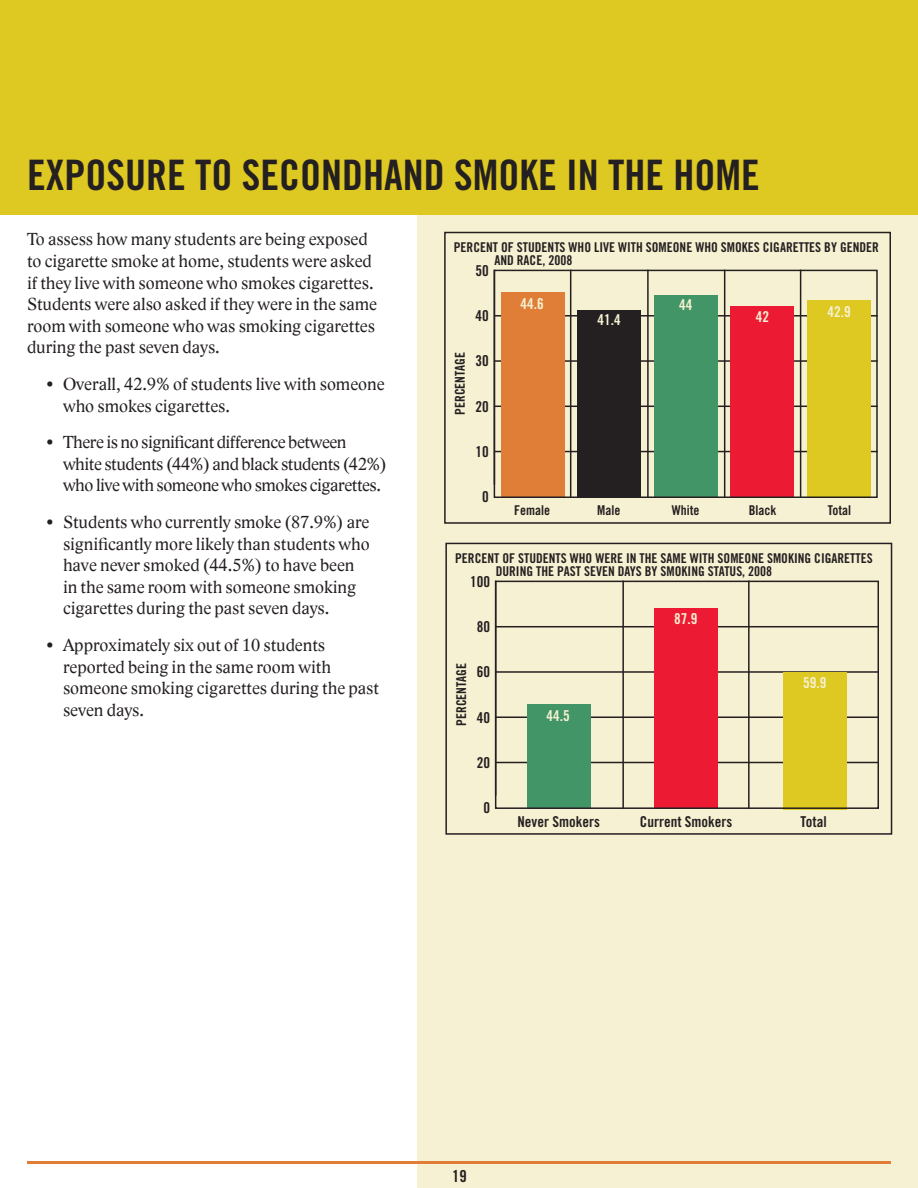
<style>
.page{position:relative;width:918px;height:1188px;background:#fff}
.page>*{position:absolute;margin:0;border:0;box-sizing:border-box;transform-origin:0 0}
.t1{font:42px "Trade Gothic Bold Cond Twenty";color:#241f20}
.t2{font:18px/21.6px "Lido STF";color:#241f20}
.t3{font:18px/21.6px "Lido STF";letter-spacing:-.02em;color:#241f20}
.t4{font:16.5px "Trade Gothic Bold Cond Twenty";color:#241f20}
.t5{font:15px "Trade Gothic Bold Cond Twenty";color:#241f20}
.t6{font:15px "Trade Gothic Bold Cond Twenty";color:#f6f1d2}
.t7{font:13.5px/13.5px "Trade Gothic Bold Cond Twenty";color:#241f20}
</style>
<div class="page">
<div style="left:418px;top:1px;width:500px;height:1187px;background:#f6f1d2"></div>
<div style="left:0;top:0;width:918px;height:215px;background:#dec822"></div>
<div style="left:445px;top:543px;width:447px;height:292px;border:2px solid #241f20"></div>
<hr style="left:748px;top:581px;width:2px;height:228px;background:#231f20">
<hr style="left:622px;top:581px;width:2px;height:228px;background:#241f20">
<hr style="left:495px;top:626px;width:384px;height:1px;background:#241f20">
<hr style="left:495px;top:671px;width:384px;height:2px;background:#241f20">
<hr style="left:495px;top:716px;width:384px;height:2px;background:#241f20">
<hr style="left:495px;top:762px;width:384px;height:1px;background:#241f20">
<div style="left:527px;top:704px;width:63px;height:104px;background:#429566"></div>
<div style="left:654px;top:608px;width:64px;height:200px;background:#ed1a33"></div>
<div style="left:783px;top:672px;width:63px;height:137px;background:#dec822"></div>
<div style="left:495px;top:581px;width:384px;height:228px;border:2px solid #241f20"></div>
<hr style="left:27px;top:1161px;width:864px;height:3px;background:#e07e37">
<div style="left:444px;top:232px;width:447px;height:292px;border:2px solid #241f20"></div>
<hr style="left:647px;top:270px;width:2px;height:228px;background:#231f20">
<hr style="left:724px;top:270px;width:1px;height:228px;background:#231f20">
<hr style="left:800px;top:270px;width:1px;height:228px;background:#231f20">
<hr style="left:570px;top:270px;width:1px;height:228px;background:#241f20">
<hr style="left:494px;top:315px;width:384px;height:2px;background:#241f20">
<hr style="left:494px;top:360px;width:384px;height:2px;background:#241f20">
<hr style="left:494px;top:406px;width:384px;height:1px;background:#241f20">
<hr style="left:494px;top:451px;width:384px;height:1px;background:#241f20">
<div style="left:501px;top:292px;width:63px;height:205px;background:#e07e37"></div>
<div style="left:577px;top:310px;width:64px;height:187px;background:#241f20"></div>
<div style="left:654px;top:295px;width:64px;height:202px;background:#429566"></div>
<div style="left:731px;top:306px;width:63px;height:191px;background:#ed1a33"></div>
<div style="left:807px;top:301px;width:64px;height:196px;background:#dec822"></div>
<div style="left:494px;top:270px;width:384px;height:228px;border:2px solid #241f20"></div>
<h1 class="t1" style="left:27px;top:150px;width:734px">EXPOSURE TO SECONDHAND SMOKE IN THE HOME</h1>
<p class="t2" style="left:27px;top:229px;width:352px">To assess how many students are being exposed to cigarette smoke at home, students were asked if they live with someone who smokes cigarettes.<br>Students were also asked if they were in the same room with someone who was smoking cigarettes during the past seven days.</p>
<p class="t2" style="left:63px;top:373px;width:323px;text-indent:-17px">• Overall, 42.9% of students live with someone who smokes cigarettes.</p>
<p class="t3" style="left:63px;top:432px;width:325px;text-indent:-17px">• There is no significant difference between white students (44%) and black students (42%) who live with someone who smokes cigarettes.</p>
<p class="t2" style="left:63px;top:511px;width:308px;text-indent:-17px">• Students who currently smoke (87.9%) are significantly more likely than students who have never smoked (44.5%) to have been in the same room with someone smoking cigarettes during the past seven days.</p>
<p class="t2" style="left:63px;top:634px;width:317px;text-indent:-17px">• Approximately six out of 10 students reported being in the same room with someone smoking cigarettes during the past seven days.</p>
<p class="t7" style="left:454px;top:240px;width:427px">PERCENT OF STUDENTS WHO LIVE WITH SOMEONE WHO SMOKES CIGARETTES BY GENDER<br>A</p>
<p class="t7" style="left:500px;top:254px;width:73px">ND RACE, 2008</p>
<p class="t5" style="left:475px;top:262px;width:15px">50</p>
<p class="t5" style="left:475px;top:307px;width:15px">40</p>
<p class="t5" style="left:475px;top:352px;width:15px">30</p>
<p class="t5" style="left:475px;top:397px;width:15px">20</p>
<p class="t5" style="left:475px;top:442px;width:15px">10</p>
<p class="t5" style="left:482px;top:488px;width:8px">0</p>
<p class="t6" style="left:521px;top:294px;width:25px">44.6</p>
<p class="t6" style="left:679px;top:296px;width:15px">44</p>
<p class="t6" style="left:756px;top:307px;width:15px">42</p>
<p class="t6" style="left:828px;top:302px;width:25px">42.9</p>
<p class="t6" style="left:598px;top:311px;width:25px">41.4</p>
<p class="t7" style="left:453px;top:415px;width:64px;rotate:-90deg">PERCENTAGE</p>
<p class="t7" style="left:514px;top:503px;width:37px">FEMALE</p>
<p class="t7" style="left:597px;top:503px;width:25px">MALE</p>
<p class="t7" style="left:672px;top:503px;width:29px">WHITE</p>
<p class="t7" style="left:749px;top:503px;width:29px">BLACK</p>
<p class="t7" style="left:828px;top:503px;width:25px">TOTAL</p>
<p class="t7" style="left:496px;top:551px;width:378px;text-indent:-40px">PERCENT OF STUDENTS WHO WERE IN THE SAME WITH SOMEONE SMOKING CIGARETTES<br>DURING THE PAST SEVEN DAYS BY SMOKING STATUS, 2008</p>
<p class="t5" style="left:470px;top:573px;width:21px">100</p>
<p class="t5" style="left:477px;top:618px;width:15px">80</p>
<p class="t5" style="left:477px;top:663px;width:15px">60</p>
<p class="t5" style="left:477px;top:708px;width:15px">40</p>
<p class="t5" style="left:477px;top:753px;width:15px">20</p>
<p class="t5" style="left:483px;top:799px;width:8px">0</p>
<p class="t6" style="left:674px;top:609px;width:25px">87.9</p>
<p class="t7" style="left:455px;top:726px;width:64px;rotate:-90deg">PERCENTAGE</p>
<p class="t6" style="left:803px;top:674px;width:25px">59.9</p>
<p class="t6" style="left:547px;top:706px;width:25px">44.5</p>
<p class="t5" style="left:517px;top:813px;width:84px">NEVER SMOKERS</p>
<p class="t5" style="left:640px;top:813px;width:94px">CURRENT SMOKERS</p>
<p class="t5" style="left:801px;top:813px;width:28px">TOTAL</p>
<p class="t4" style="left:452px;top:1166px;width:16px">19</p>
</div>
